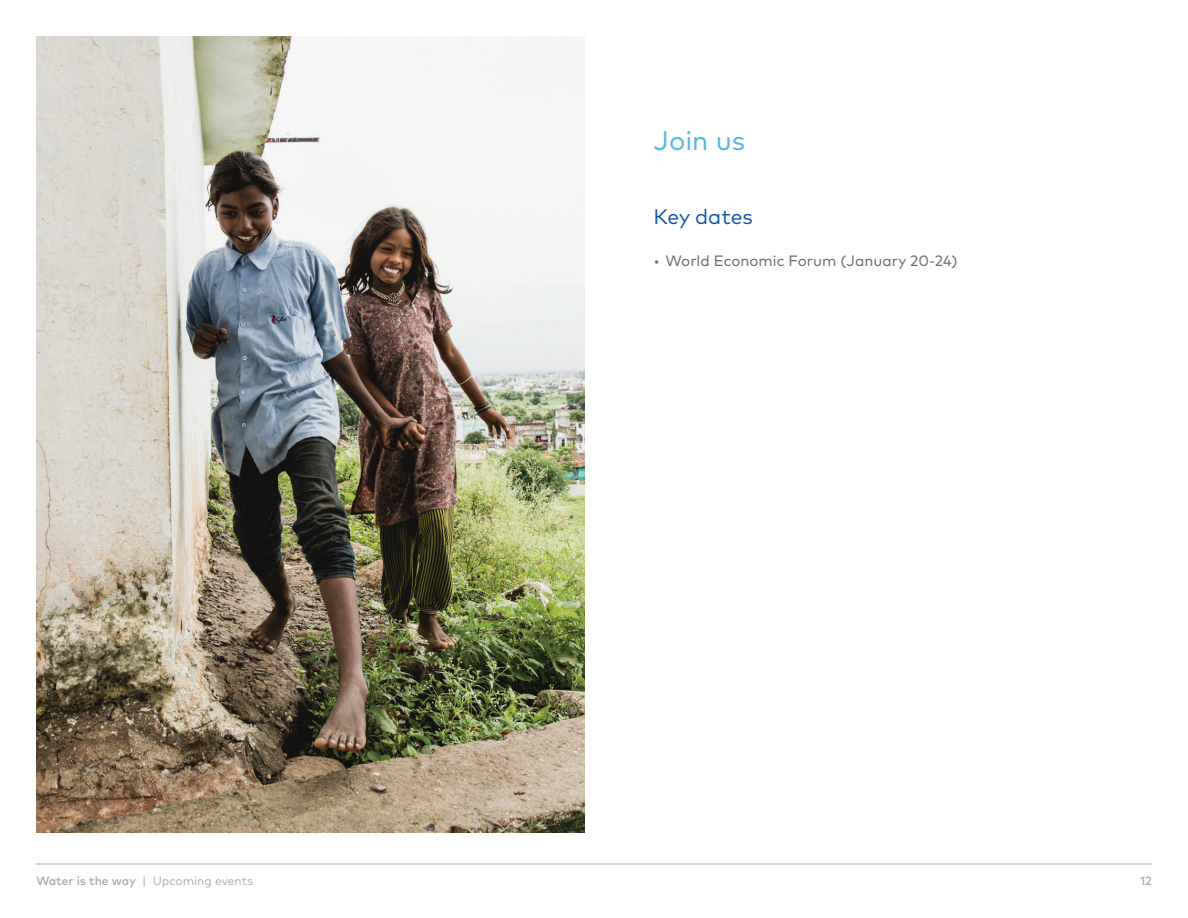
<style>
.page{position:relative;width:1188px;height:918px;background:#fff}
.page>*{position:absolute;margin:0;border:0;box-sizing:border-box;transform-origin:0 0}
.t1{font:27px "Mark Pro";color:#58b7e7}
.t2{font:21px "Mark Pro";color:#0a54a6}
.t3{font:15px "Mark Pro";color:#6c6d70}
.t4{font:12px "Mark Pro";color:#a8a9ad}
.t5{font:500 12px "Mark Pro";color:#a8a9ad}
.s1{font-weight:500}
.s2{font-style:inherit}
</style>
<div class="page">
<hr style="left:36px;top:864px;width:1116px;height:1px;background:#a8a9ad">
<img style="left:36px;top:36px;width:549px;height:796px">
<p class="t4" style="left:36px;top:872px;width:218px"><span class="s1">Water is the way</span> | Upcoming events</p>
<h1 class="t1" style="left:654px;top:120px;width:93px">Join us</h1>
<h2 class="t2" style="left:654px;top:200px;width:101px">Key dates</h2>
<p class="t3" style="left:654px;top:249px;width:305px"><span class="s2">•</span> World Economic Forum (January 20-24)</p>
<p class="t5" style="left:1140px;top:872px;width:13px">12</p>
</div>
